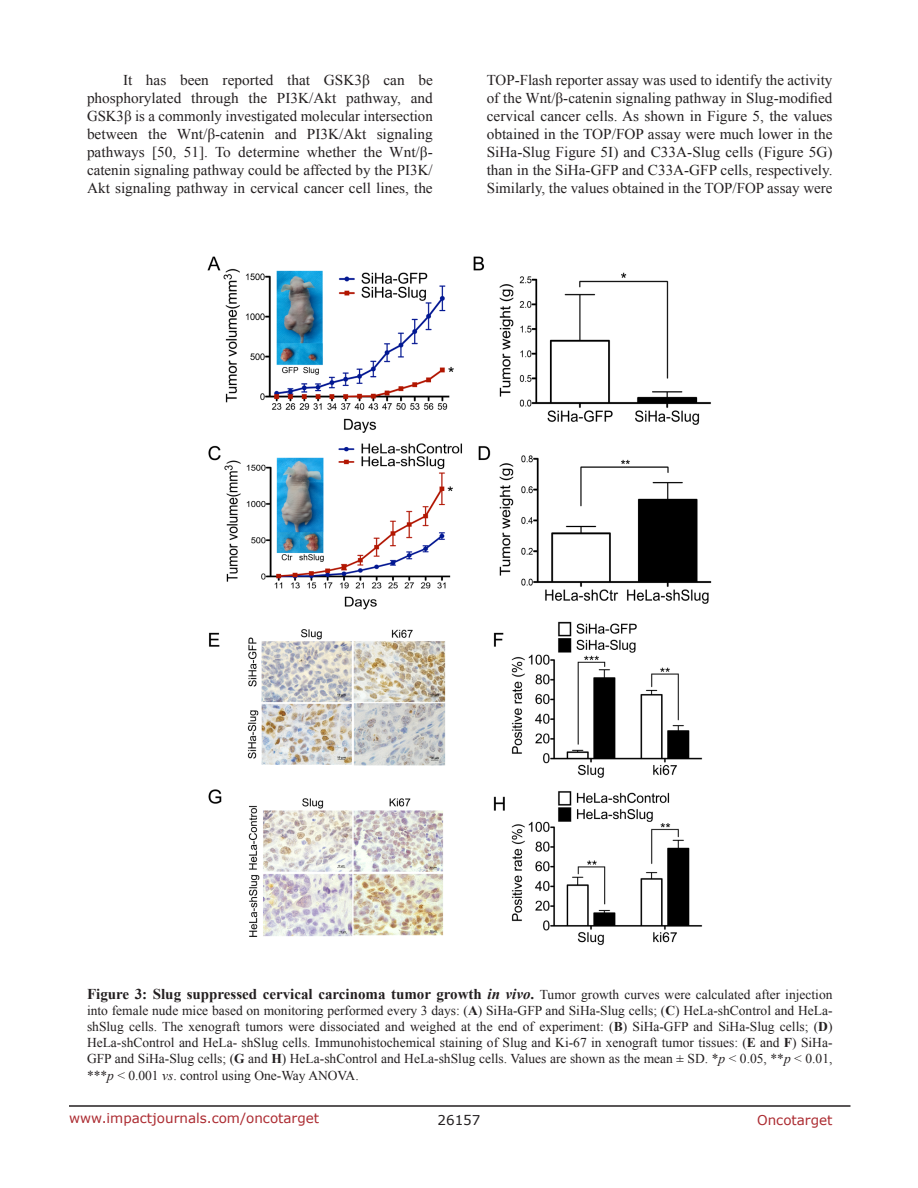
<style>
.page{position:relative;width:918px;height:1188px;background:#fff}
.page>*{position:absolute;margin:0;border:0;box-sizing:border-box;transform-origin:0 0}
.BodyText{font:15px/18px "Times New Roman";color:#231f20;text-align:justify}
.FigureText{font:700 15px "Times New Roman";color:#231f20}
.FigureText-2{font:13.5px/16.2px "Times New Roman";color:#231f20;text-align:justify}
.t1{font:13.5px "Verdana";color:#ac2b31}
.t2{font:13.5px "Verdana";color:#231f20}
.s1{font-style:italic}
.s2{font-weight:400;font-size:13.5px}
.s3{font-weight:700}
</style>
<div class="page">
<hr style="left:69px;top:1105px;width:781px;height:2px;background:#231f20">
<img style="left:207px;top:256px;width:505px;height:690px">
<p class="BodyText" style="left:87px;top:71px;width:347px;text-indent:36px">It has been reported that GSK3β can be phosphorylated through the PI3K/Akt pathway, and GSK3β is a commonly investigated molecular intersection between the Wnt/β-catenin and PI3K/Akt signaling pathways [50, 51]. To determine whether the Wnt/β&shy;catenin signaling pathway could be affected by the PI3K/ Akt signaling pathway in cervical cancer cell lines, the</p>
<p class="BodyText" style="left:487px;top:71px;width:347px">TOP-Flash reporter assay was used to identify the activity of the Wnt/β-catenin signaling pathway in Slug-modified cervical cancer cells. As shown in Figure 5, the values obtained in the TOP/FOP assay were much lower in the SiHa-Slug Figure 5I) and C33A-Slug cells (Figure 5G) than in the SiHa-GFP and C33A-GFP cells, respectively.<br>Similarly, the values obtained in the TOP/FOP assay were</p>
<p class="FigureText" style="left:87px;top:983px;width:747px">Figure 3: Slug suppressed cervical carcinoma tumor growth <span class="s1">in vivo</span>. <span class="s2">Tumor growth curves were calculated after injection</span></p>
<p class="FigureText-2" style="left:87px;top:1002px;width:747px">into female nude mice based on monitoring performed every 3 days: (<span class="s3">A</span>) SiHa-GFP and SiHa-Slug cells; (<span class="s3">C</span>) HeLa-shControl and HeLa&shy;shSlug cells. The xenograft tumors were dissociated and weighed at the end of experiment: (<span class="s3">B</span>) SiHa-GFP and SiHa-Slug cells; (<span class="s3">D</span>)<br>HeLa-shControl and HeLa- shSlug cells. Immunohistochemical staining of Slug and Ki-67 in xenograft tumor tissues: (<span class="s3">E</span> and <span class="s3">F</span>) SiHa-GFP and SiHa-Slug cells; (<span class="s3">G</span> and <span class="s3">H</span>) HeLa-shControl and HeLa-shSlug cells. Values are shown as the mean ± SD. *<span class="s1">p</span> &lt; 0.05, **<span class="s1">p</span> &lt; 0.01, ***<span class="s1">p</span> &lt; 0.001 <span class="s1">vs</span>. control using One-Way ANOVA.</p>
<p class="t1" style="left:69px;top:1109px;width:252px">www.impactjournals.com/oncotarget</p>
<p class="t2" style="left:438px;top:1111px;width:44px">26157</p>
<p class="t1" style="left:757px;top:1111px;width:77px">Oncotarget</p>
</div>
